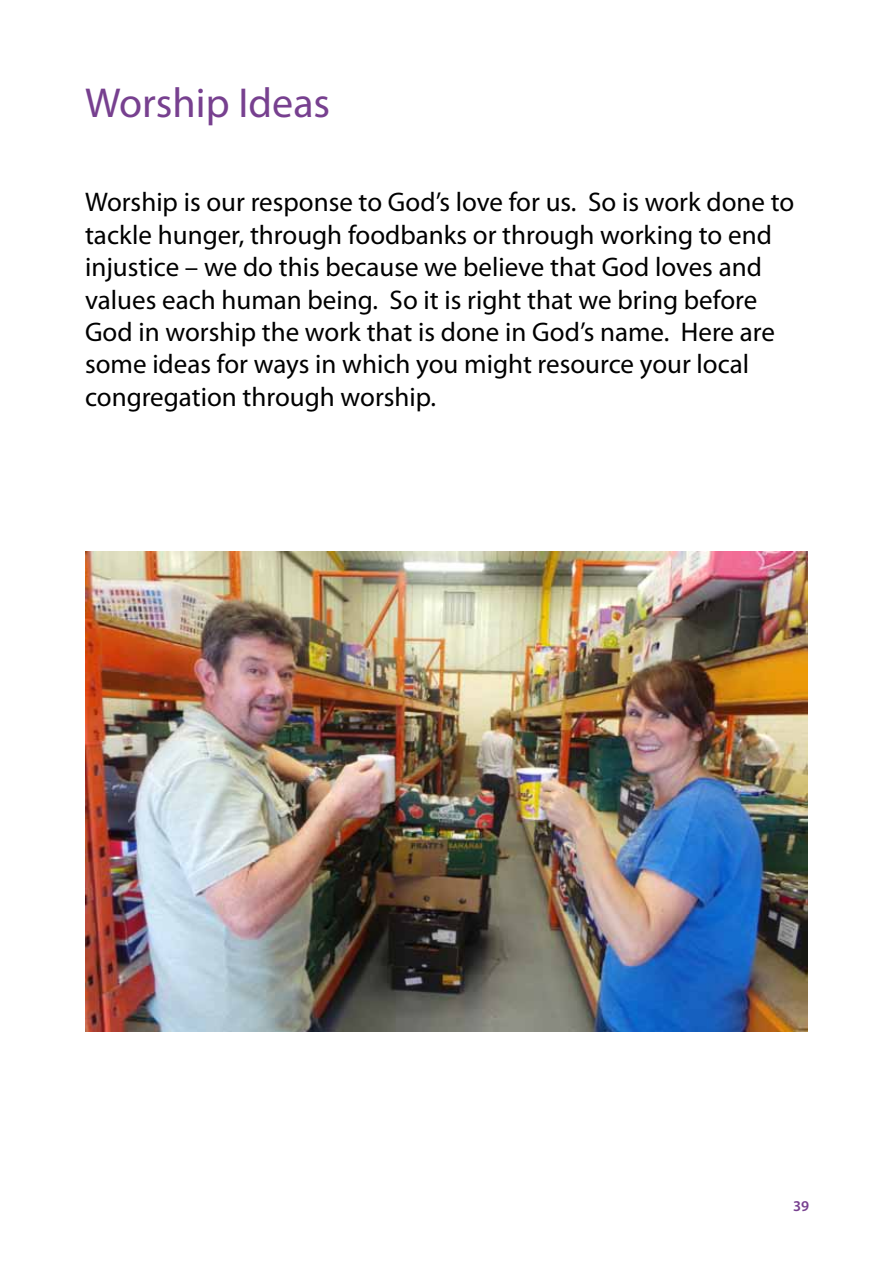
<style>
.page{position:relative;width:893px;height:1263px;background:#fff}
.page>*{position:absolute;margin:0;border:0;box-sizing:border-box;transform-origin:0 0}
.t1{font:42px "Myriad Pro";color:#77408f}
.t2{font:27px/32.4px "Myriad Pro";color:#000}
.t3{font:600 15px "Myriad Pro";color:#77408f}
</style>
<div class="page">
<img style="left:85px;top:551px;width:723px;height:481px">
<h1 class="t1" style="left:85px;top:77px;width:247px">Worship Ideas</h1>
<p class="t2" style="left:85px;top:186px;width:711px">Worship is our response to God’s love for us. So is work done to tackle hunger, through foodbanks or through working to end injustice – we do this because we believe that God loves and values each human being. So it is right that we bring before God in worship the work that is done in God’s name. Here are some ideas for ways in which you might resource your local congregation through worship.</p>
<p class="t3" style="left:793px;top:1196px;width:18px">39</p>
</div>
